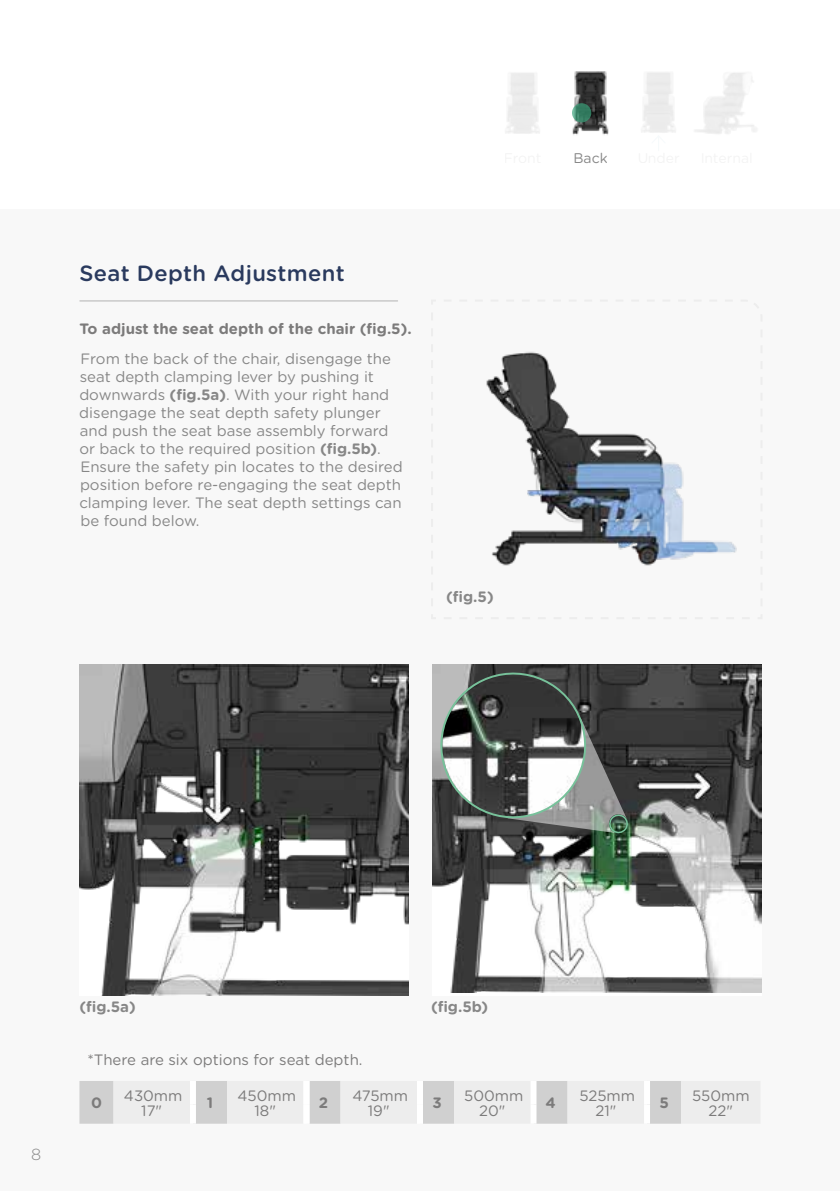
<style>
.page{position:relative;width:840px;height:1191px;background:#fff}
.page>*{position:absolute;margin:0;border:0;box-sizing:border-box;transform-origin:0 0}
.t1{font:500 22px "Gotham Rnd";letter-spacing:.015em;color:#2a3a5e}
.t2{font:300 16px "Gotham Rnd";color:#878787}
.t3{font:15px/18px "Gotham Rnd";color:#878787}
.t4{font:15px "Gotham Rnd";color:#7c7b7b}
.t5{font:700 15px "Gotham Rnd";color:#7c7b7b}
.t6{font:700 15px "Gotham Rnd";color:#878787}
.t7{font:14px "Gotham Rnd";color:#878787}
.s1{font-weight:700}
</style>
<div class="page">
<img style="left:505px;top:71px;width:252px;height:64px">
<svg style="left:650px;top:134px;width:16px;height:1px"></svg>
<svg style="left:571px;top:103px;width:20px;height:19px"></svg>
<hr style="left:80px;top:300px;width:317px;height:1px;background:#b3b2b2">
<svg style="left:431px;top:299px;width:332px;height:320px"></svg>
<img style="left:432px;top:664px;width:328px;height:329px">
<img style="left:79px;top:664px;width:330px;height:331px">
<svg style="left:79px;top:1081px;width:681px;height:42px;background:#e4e4e4"></svg>
<div style="left:303px;top:1081px;width:6px;height:23px;background:#fff"></div>
<div style="left:303px;top:1104px;width:6px;height:19px;background:#fff"></div>
<div style="left:190px;top:1081px;width:6px;height:23px;background:#fff"></div>
<div style="left:190px;top:1104px;width:6px;height:19px;background:#fff"></div>
<div style="left:417px;top:1081px;width:6px;height:23px;background:#fff"></div>
<div style="left:417px;top:1104px;width:6px;height:19px;background:#fff"></div>
<div style="left:530px;top:1081px;width:6px;height:23px;background:#fff"></div>
<div style="left:530px;top:1104px;width:6px;height:19px;background:#fff"></div>
<div style="left:643px;top:1081px;width:6px;height:23px;background:#fff"></div>
<div style="left:643px;top:1104px;width:6px;height:19px;background:#fff"></div>
<svg style="left:432px;top:664px;width:198px;height:169px;background:#666967"></svg>
<h1 class="t1" style="left:79px;top:257px;width:267px">Seat Depth Adjustment</h1>
<p class="t5" style="left:79px;top:317px;width:333px">To adjust the seat depth of the chair (fig.5).</p>
<p class="t3" style="left:79px;top:349px;width:325px">From the back of the chair, disengage the seat depth clamping lever by pushing it downwards <span class="s1">(fig.5a)</span>. With your right hand disengage the seat depth safety plunger and push the seat base assembly forward or back to the required position <span class="s1">(fig.5b)</span>.<br>Ensure the safety pin locates to the desired position before re-engaging the seat depth clamping lever. The seat depth settings can be found below.</p>
<p class="t6" style="left:446px;top:585px;width:49px">(fig.5)</p>
<p class="t7" style="left:573px;top:148px;width:36px">Back</p>
<p class="t2" style="left:31px;top:1143px;width:12px">8</p>
<p class="t6" style="left:79px;top:995px;width:58px">(fig.5a)</p>
<p class="t6" style="left:431px;top:995px;width:59px">(fig.5b)</p>
<p class="t4" style="left:87px;top:1049px;width:276px">*There are six options for seat depth.</p>
<p class="t5" style="left:91px;top:1092px;width:12px">0</p>
<p class="t4" style="left:124px;top:1085px;width:60px">430mm</p>
<p class="t4" style="left:237px;top:1085px;width:60px">450mm</p>
<p class="t4" style="left:464px;top:1085px;width:61px">500mm</p>
<p class="t4" style="left:691px;top:1085px;width:59px">550mm</p>
<p class="t4" style="left:352px;top:1085px;width:57px">475mm</p>
<p class="t4" style="left:579px;top:1085px;width:57px">525mm</p>
<p class="t5" style="left:545px;top:1092px;width:12px">4</p>
<p class="t5" style="left:207px;top:1092px;width:8px">1</p>
<p class="t5" style="left:319px;top:1092px;width:11px">2</p>
<p class="t5" style="left:432px;top:1092px;width:11px">3</p>
<p class="t5" style="left:659px;top:1092px;width:11px">5</p>
<p class="t4" style="left:141px;top:1100px;width:22px">17"</p>
<p class="t4" style="left:254px;top:1100px;width:23px">18"</p>
<p class="t4" style="left:368px;top:1100px;width:23px">19"</p>
<p class="t4" style="left:479px;top:1100px;width:28px">20"</p>
<p class="t4" style="left:595px;top:1100px;width:22px">21"</p>
<p class="t4" style="left:708px;top:1100px;width:26px">22"</p>
</div>
